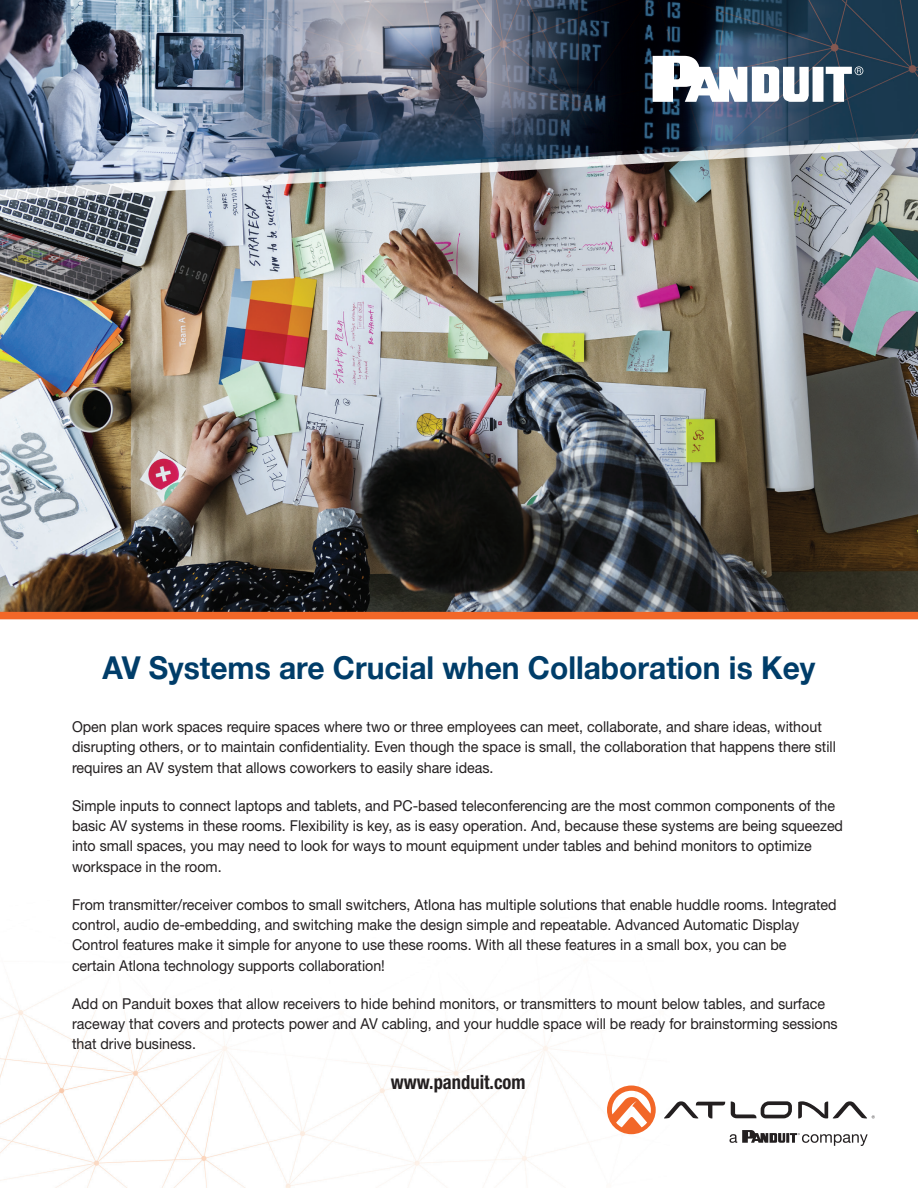
<style>
.page{position:relative;width:918px;height:1188px;background:#fff}
.page>*{position:absolute;margin:0;border:0;box-sizing:border-box;transform-origin:0 0}
.t1{font:700 31.5px "Helvetica Neue";color:#003d69;scale:.95 1}
.t2{font:700 condensed 19.5px "Helvetica Neue LT Std";color:#231f20;scale:.95 1}
.t3{font:15px/20.2px "Helvetica Neue LT Std";color:#231f20;scale:.95 1}
</style>
<div class="page">
<img style="left:0;top:0;width:918px;height:1188px">
<img style="left:0;top:134px;width:918px;height:13px">
<svg style="left:653px;top:56px;width:210px;height:46px"></svg>
<img style="left:0;top:147px;width:918px;height:465px">
<svg style="left:731px;top:1101px;width:61px;height:17px"></svg>
<svg style="left:664px;top:1101px;width:61px;height:17px"></svg>
<svg style="left:798px;top:1101px;width:77px;height:18px"></svg>
<svg style="left:607px;top:1086px;width:49px;height:48px"></svg>
<svg style="left:730px;top:1130px;width:138px;height:16px"></svg>
<div style="left:0;top:612px;width:918px;height:7px;background:#f26728"></div>
<h1 class="t1" style="left:103px;top:643px;width:752px">AV Systems are Crucial when Collaboration is Key</h1>
<p class="t3" style="left:72px;top:717px;width:806px">Open plan work spaces require spaces where two or three employees can meet, collaborate, and share ideas, without disrupting others, or to maintain confidentiality. Even though the space is small, the collaboration that happens there still requires an AV system that allows coworkers to easily share ideas.</p>
<p class="t3" style="left:72px;top:795px;width:813px">Simple inputs to connect laptops and tablets, and PC-based teleconferencing are the most common components of the basic AV systems in these rooms. Flexibility is key, as is easy operation. And, because these systems are being squeezed into small spaces, you may need to look for ways to mount equipment under tables and behind monitors to optimize workspace in the room.</p>
<p class="t3" style="left:72px;top:894px;width:806px">From transmitter/receiver combos to small switchers, Atlona has multiple solutions that enable huddle rooms. Integrated control, audio de-embedding, and switching make the design simple and repeatable. Advanced Automatic Display Control features make it simple for anyone to use these rooms. With all these features in a small box, you can be<br>certain Atlona technology supports collaboration!</p>
<p class="t3" style="left:72px;top:993px;width:808px">Add on Panduit boxes that allow receivers to hide behind monitors, or transmitters to mount below tables, and surface raceway that covers and protects power and AV cabling, and your huddle space will be ready for brainstorming sessions that drive business.</p>
<h2 class="t2" style="left:391px;top:1070px;width:143px">www.panduit.com</h2>
</div>
